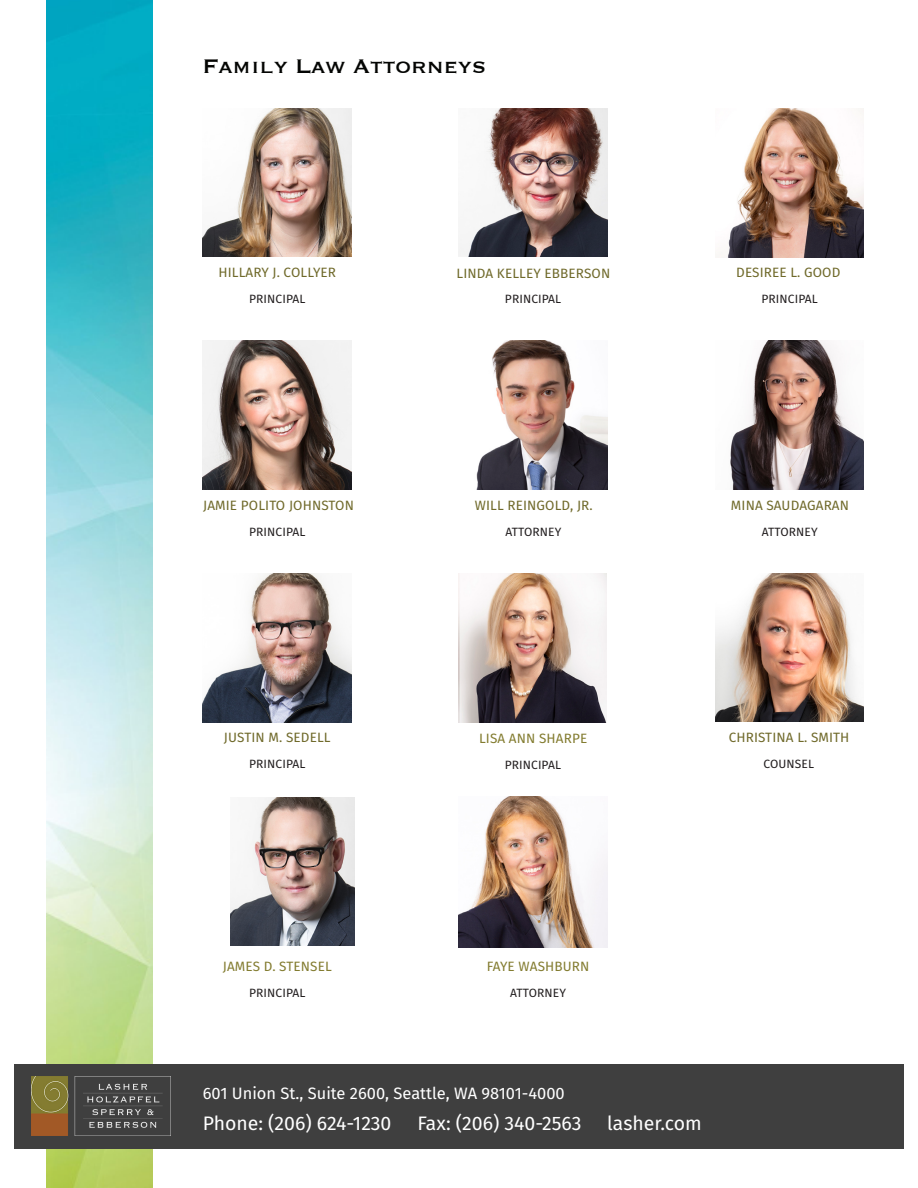
<style>
.page{position:relative;width:918px;height:1188px;background:#fff}
.page>*{position:absolute;margin:0;border:0;box-sizing:border-box;transform-origin:0 0}
.Attorney_Name{font:25.5px "Copperplate";color:#040503}
.t1{font:19.5px "Fira Sans";color:#fff}
.t2{font:16.5px "Fira Sans";color:#fff}
.Attorney_Name-2{font:13.5px "Fira Sans";letter-spacing:.01em;color:#706a2b}
.Attorney_Name-3{font:13.5px "Fira Sans";letter-spacing:.01em;color:#837c30}
.Job_Title{font:12px "Fira Sans";letter-spacing:.01em;color:#231f20}
</style>
<div class="page">
<img style="left:46px;top:0;width:107px;height:1188px">
<div style="left:14px;top:1064px;width:890px;height:84px;background:#3f3f3f"></div>
<img style="left:32px;top:1077px;width:131px;height:58px">
<img style="left:203px;top:108px;width:149px;height:148px">
<img style="left:458px;top:108px;width:149px;height:148px">
<img style="left:718px;top:108px;width:145px;height:150px">
<img style="left:203px;top:341px;width:149px;height:148px">
<img style="left:476px;top:341px;width:131px;height:149px">
<img style="left:730px;top:341px;width:133px;height:148px">
<img style="left:203px;top:573px;width:149px;height:149px">
<img style="left:458px;top:573px;width:149px;height:149px">
<img style="left:715px;top:573px;width:148px;height:148px">
<img style="left:230px;top:797px;width:124px;height:149px">
<img style="left:459px;top:797px;width:149px;height:150px">
<p class="Attorney_Name" style="left:203px;top:50px;width:285px">Family Law Attorneys</p>
<p class="Attorney_Name-2" style="left:218px;top:262px;width:119px">HILLARY J. COLLYER</p>
<p class="Job_Title" style="left:249px;top:290px;width:58px">PRINCIPAL</p>
<p class="Attorney_Name-2" style="left:457px;top:263px;width:155px">LINDA KELLEY EBBERSON</p>
<p class="Job_Title" style="left:505px;top:290px;width:58px">PRINCIPAL</p>
<p class="Attorney_Name-2" style="left:736px;top:262px;width:106px">DESIREE L. GOOD</p>
<p class="Job_Title" style="left:761px;top:290px;width:58px">PRINCIPAL</p>
<p class="Attorney_Name-2" style="left:203px;top:495px;width:152px">JAMIE POLITO JOHNSTON</p>
<p class="Job_Title" style="left:249px;top:522px;width:58px">PRINCIPAL</p>
<p class="Attorney_Name-2" style="left:475px;top:495px;width:119px">WILL REINGOLD, JR.</p>
<p class="Job_Title" style="left:506px;top:523px;width:57px">ATTORNEY</p>
<p class="Attorney_Name-2" style="left:731px;top:495px;width:120px">MINA SAUDAGARAN</p>
<p class="Job_Title" style="left:762px;top:523px;width:57px">ATTORNEY</p>
<p class="Attorney_Name-2" style="left:224px;top:728px;width:108px">JUSTIN M. SEDELL</p>
<p class="Job_Title" style="left:249px;top:755px;width:58px">PRINCIPAL</p>
<p class="Attorney_Name-3" style="left:479px;top:728px;width:110px">LISA ANN SHARPE</p>
<p class="Job_Title" style="left:505px;top:755px;width:58px">PRINCIPAL</p>
<p class="Attorney_Name-2" style="left:729px;top:728px;width:122px">CHRISTINA L. SMITH</p>
<p class="Job_Title" style="left:763px;top:755px;width:52px">COUNSEL</p>
<p class="Attorney_Name-3" style="left:223px;top:956px;width:111px">JAMES D. STENSEL</p>
<p class="Job_Title" style="left:249px;top:984px;width:58px">PRINCIPAL</p>
<p class="Attorney_Name-3" style="left:487px;top:956px;width:104px">FAYE WASHBURN</p>
<p class="Job_Title" style="left:510px;top:984px;width:57px">ATTORNEY</p>
<p class="t2" style="left:203px;top:1080px;width:363px">601 Union St., Suite 2600, Seattle, WA 98101-4000</p>
<p class="t1" style="left:203px;top:1109px;width:190px">Phone: (206) 624-1230</p>
<p class="t1" style="left:417px;top:1109px;width:166px">Fax: (206) 340-2563</p>
<p class="t1" style="left:607px;top:1109px;width:96px">lasher.com</p>
</div>
